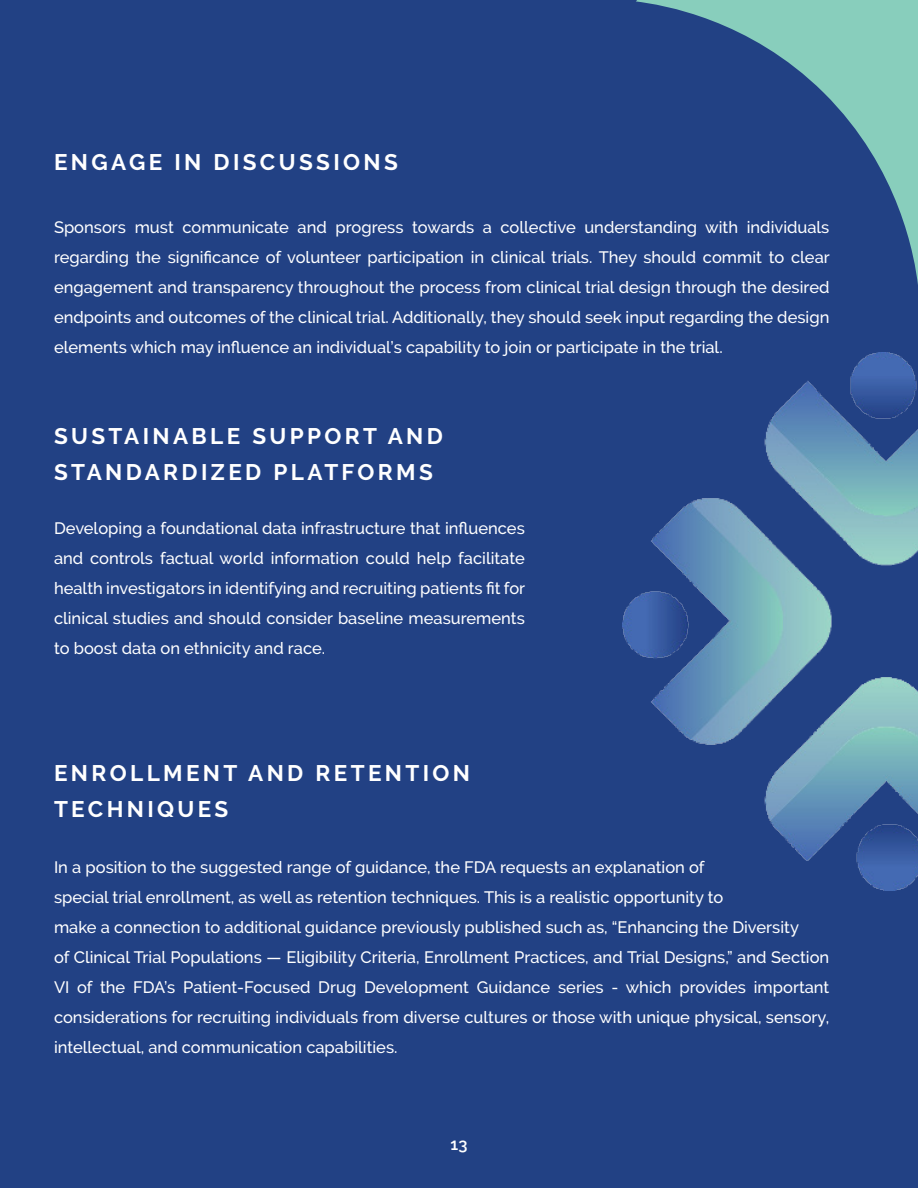
<style>
.page{position:relative;width:918px;height:1188px;background:#224184}
.page>*{position:absolute;margin:0;border:0;box-sizing:border-box;transform-origin:0 0}
.t1{font:700 22.5px/36px "Raleway";letter-spacing:.15em;color:#fff}
.t2{font:500 16.5px/30px "Raleway";color:#fff;text-align:justify}
.t3{font:600 16.5px "Raleway";color:#fff}
</style>
<div class="page">
<img style="left:622px;top:352px;width:296px;height:538px">
<svg style="left:636px;top:0;width:282px;height:285px"></svg>
<p class="t1" style="left:54px;top:144px;width:345px">ENGAGE IN DISCUSSIONS</p>
<p class="t2" style="left:54px;top:212px;width:777px">Sponsors must communicate and progress towards a collective understanding with individuals regarding the significance of volunteer participation in clinical trials. They should commit to clear engagement and transparency throughout the process from clinical trial design through the desired endpoints and outcomes of the clinical trial. Additionally, they should seek input regarding the design elements which may influence an individual’s capability to join or participate in the trial.</p>
<p class="t1" style="left:54px;top:418px;width:390px">SUSTAINABLE SUPPORT AND<br>STANDARDIZED PLATFORMS</p>
<p class="t2" style="left:54px;top:513px;width:473px">Developing a foundational data infrastructure that influences and controls factual world information could help facilitate health investigators in identifying and recruiting patients fit for clinical studies and should consider baseline measurements to boost data on ethnicity and race.</p>
<p class="t1" style="left:54px;top:756px;width:418px">ENROLLMENT AND RETENTION<br>TECHNIQUES</p>
<p class="t2" style="left:54px;top:852px;width:652px">In a position to the suggested range of guidance, the FDA requests an explanation of</p>
<p class="t2" style="left:54px;top:882px;width:671px">special trial enrollment, as well as retention techniques. This is a realistic opportunity to</p>
<p class="t2" style="left:54px;top:912px;width:747px">make a connection to additional guidance previously published such as, “Enhancing the Diversity</p>
<p class="t2" style="left:54px;top:942px;width:777px">of Clinical Trial Populations — Eligibility Criteria, Enrollment Practices, and Trial Designs,” and Section VI of the FDA’s Patient-Focused Drug Development Guidance series - which provides important considerations for recruiting individuals from diverse cultures or those with unique physical, sensory, intellectual, and communication capabilities.</p>
<p class="t3" style="left:451px;top:1134px;width:18px">13</p>
</div>
